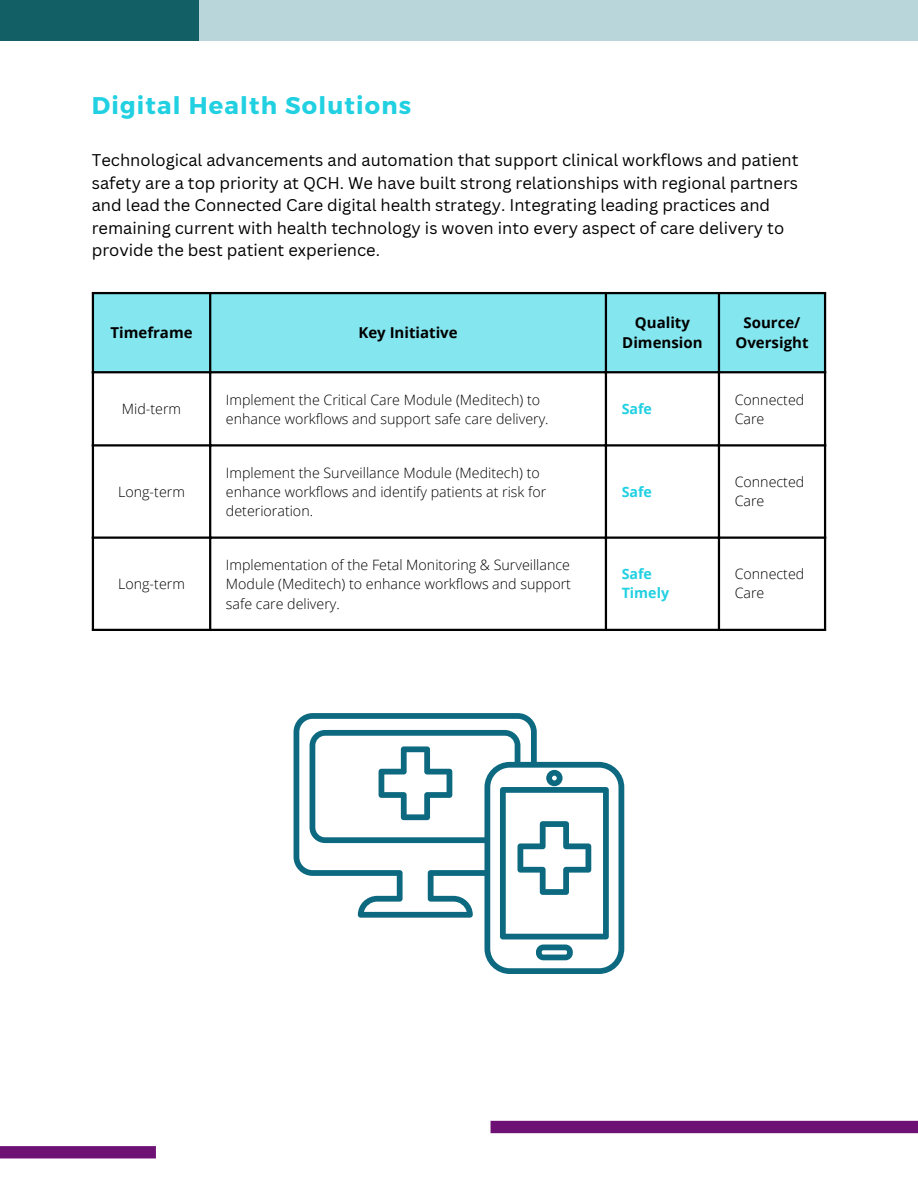
<style>
.page{position:relative;width:918px;height:1188px;background:#fff}
.page>*{position:absolute;margin:0;border:0;box-sizing:border-box;transform-origin:0 0}
.t1{font:700 24.15px "Montserrat";letter-spacing:.05em;color:#21d0e1}
.t2{font:16.5px/22.5px "Canva Sans";color:#000}
.t3{font:700 15px/20.2px "Open Sans";color:#000;text-align:center}
.t4{font:300 14.25px/19.2px "Open Sans";color:#000}
.t5{font:700 14.25px/19.2px "Open Sans";color:#21d0e1}
</style>
<div class="page">
<div style="left:0;top:0;width:553px;height:40px;background:#135f66"></div>
<div style="left:491px;top:1121px;width:427px;height:12px;background:#6d1274"></div>
<div style="left:0;top:1146px;width:156px;height:12px;background:#6d1274"></div>
<div style="left:94px;top:294px;width:730px;height:77px;background:#84e6ef"></div>
<hr style="left:92px;top:294px;width:2px;height:335px;background:#000">
<hr style="left:209px;top:294px;width:2px;height:335px;background:#000">
<hr style="left:605px;top:294px;width:2px;height:335px;background:#000">
<hr style="left:718px;top:294px;width:2px;height:335px;background:#000">
<hr style="left:824px;top:294px;width:2px;height:335px;background:#000">
<hr style="left:92px;top:292px;width:734px;height:2px;background:#000">
<hr style="left:92px;top:371px;width:734px;height:2px;background:#000">
<hr style="left:92px;top:444px;width:734px;height:3px;background:#000">
<hr style="left:92px;top:537px;width:734px;height:2px;background:#000">
<hr style="left:92px;top:629px;width:734px;height:2px;background:#000">
<div style="left:199px;top:0;width:719px;height:40px;background:#b9d6da"></div>
<svg style="left:294px;top:713px;width:330px;height:261px"></svg>
<svg style="left:500px;top:770px;width:109px;height:169px"></svg>
<svg style="left:379px;top:746px;width:73px;height:74px"></svg>
<h1 class="t1" style="left:92px;top:90px;width:321px">Digital Health Solutions</h1>
<p class="t2" style="left:92px;top:149px;width:708px">Technological advancements and automation that support clinical workflows and patient safety are a top priority at QCH. We have built strong relationships with regional partners and lead the Connected Care digital health strategy. Integrating leading practices and remaining current with health technology is woven into every aspect of care delivery to provide the best patient experience.</p>
<p class="t3" style="left:111px;top:322px;width:84px">Timeframe</p>
<p class="t3" style="left:358px;top:322px;width:101px">Key Initiative</p>
<p class="t3" style="left:622px;top:312px;width:82px">Quality<br>Dimension</p>
<p class="t3" style="left:736px;top:312px;width:74px">Source/<br>Oversight</p>
<p class="t4" style="left:122px;top:399px;width:61px">Mid-term</p>
<p class="t4" style="left:226px;top:390px;width:324px">Implement the Critical Care Module (Meditech) to enhance workflows and support safe care delivery.</p>
<p class="t5" style="left:622px;top:399px;width:32px">Safe</p>
<p class="t4" style="left:735px;top:390px;width:71px">Connected<br>Care</p>
<p class="t4" style="left:118px;top:482px;width:68px">Long-term</p>
<p class="t4" style="left:118px;top:574px;width:68px">Long-term</p>
<p class="t4" style="left:226px;top:463px;width:322px">Implement the Surveillance Module (Meditech) to enhance workflows and identify patients at risk for deterioration.</p>
<p class="t5" style="left:622px;top:482px;width:32px">Safe</p>
<p class="t4" style="left:735px;top:472px;width:71px">Connected<br>Care</p>
<p class="t4" style="left:226px;top:555px;width:347px;text-align:justify">Implementation of the Fetal Monitoring &amp; Surveillance Module (Meditech) to enhance workflows and support safe care delivery.</p>
<p class="t5" style="left:622px;top:564px;width:49px">Safe<br>Timely</p>
<p class="t4" style="left:735px;top:564px;width:71px">Connected<br>Care</p>
</div>
